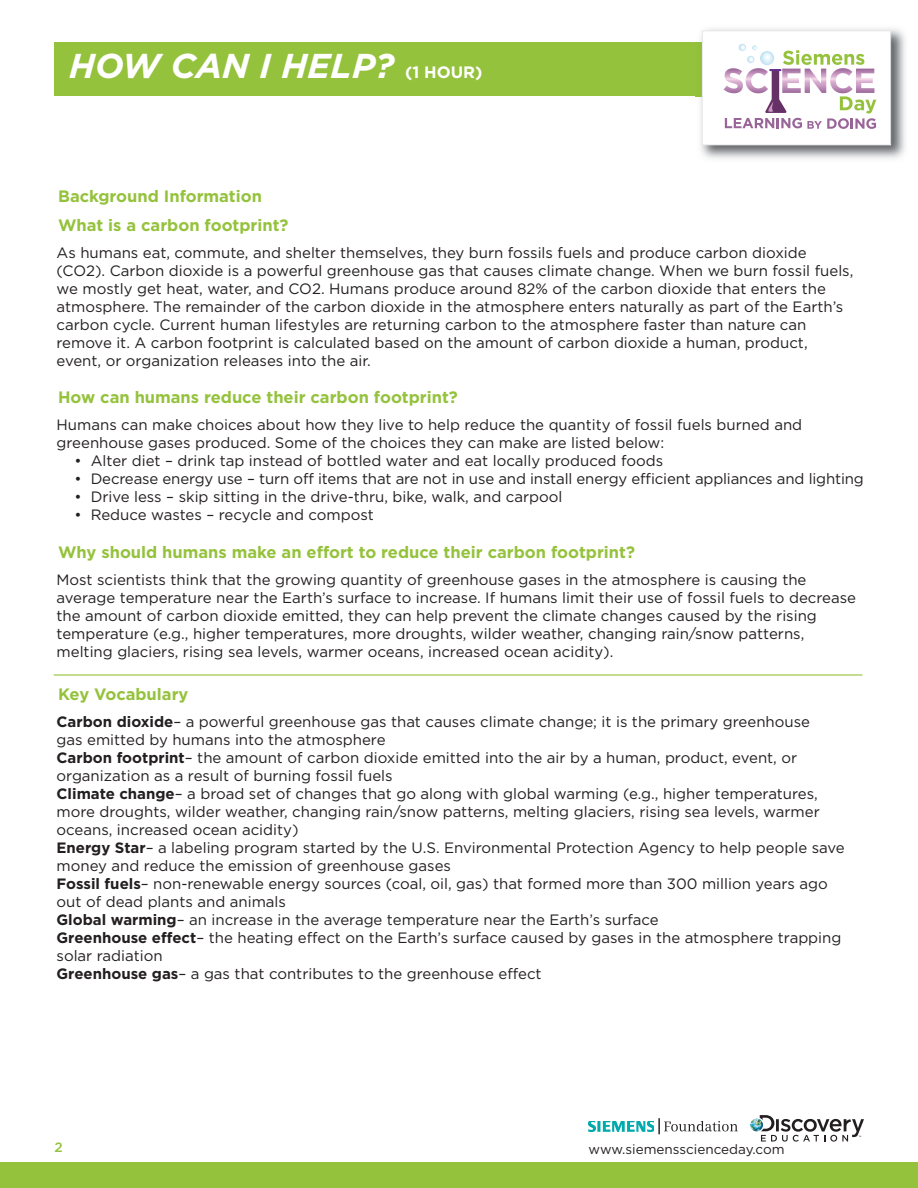
<style>
.page{position:relative;width:918px;height:1188px;background:#fff}
.page>*{position:absolute;margin:0;border:0;box-sizing:border-box;transform-origin:0 0}
.t1{font:italic 700 34.5px "Gotham";color:#fff}
.t2{font:700 16.5px/28.5px "Gotham";color:#95c23c}
.t3{font:15px/18px "Gotham";color:#231f20}
.t4{font:13.5px "Gotham";color:#231f20}
.t5{font:500 13.5px "Gotham";color:#95c23c}
.s1{font-style:normal;font-size:16.5px}
.s2{font-weight:700}
</style>
<div class="page">
<div style="left:54px;top:42px;width:651px;height:54px;background:#95c23c"></div>
<img style="left:696px;top:28px;width:209px;height:131px">
<img style="left:696px;top:42px;width:6px;height:54px">
<div style="left:703px;top:31px;width:187px;height:113px;background:#fff"></div>
<div style="left:702px;top:30px;width:189px;height:115px;border:1px solid #e7e8e9"></div>
<svg style="left:724px;top:44px;width:152px;height:85px"></svg>
<div style="left:0;top:1163px;width:918px;height:25px;background:#95c23c"></div>
<img style="left:589px;top:1121px;width:65px;height:10px">
<svg style="left:659px;top:1118px;width:79px;height:16px"></svg>
<svg style="left:750px;top:1115px;width:114px;height:27px"></svg>
<hr style="left:54px;top:674px;width:808px;height:2px;background:#95c23c">
<h1 class="t1" style="left:69px;top:46px;width:415px">HOW CAN I HELP? <span class="s1">(1 HOUR)</span></h1>
<p class="t2" style="left:58px;top:182px;width:232px">Background Information<br>What is a carbon footprint?</p>
<p class="t3" style="left:57px;top:244px;width:798px">As humans eat, commute, and shelter themselves, they burn fossils fuels and produce carbon dioxide (CO2). Carbon dioxide is a powerful greenhouse gas that causes climate change. When we burn fossil fuels, we mostly get heat, water, and CO2. Humans produce around 82% of the carbon dioxide that enters the atmosphere. The remainder of the carbon dioxide in the atmosphere enters naturally as part of the Earth’s carbon cycle. Current human lifestyles are returning carbon to the atmosphere faster than nature can remove it. A carbon footprint is calculated based on the amount of carbon dioxide a human, product, event, or organization releases into the air.</p>
<p class="t2" style="left:58px;top:383px;width:401px">How can humans reduce their carbon footprint?</p>
<p class="t3" style="left:57px;top:416px;width:747px">Humans can make choices about how they live to help reduce the quantity of fossil fuels burned and greenhouse gases produced. Some of the choices they can make are listed below:</p>
<p class="t3" style="left:75px;top:452px;width:590px">• Alter diet – drink tap instead of bottled water and eat locally produced foods</p>
<p class="t3" style="left:75px;top:470px;width:791px">• Decrease energy use – turn off items that are not in use and install energy efficient appliances and lighting</p>
<p class="t3" style="left:75px;top:488px;width:489px">• Drive less – skip sitting in the drive-thru, bike, walk, and carpool</p>
<p class="t3" style="left:75px;top:506px;width:301px">• Reduce wastes – recycle and compost</p>
<p class="t2" style="left:58px;top:538px;width:578px">Why should humans make an effort to reduce their carbon footprint?</p>
<p class="t3" style="left:57px;top:571px;width:801px">Most scientists think that the growing quantity of greenhouse gases in the atmosphere is causing the average temperature near the Earth’s surface to increase. If humans limit their use of fossil fuels to decrease the amount of carbon dioxide emitted, they can help prevent the climate changes caused by the rising temperature (e.g., higher temperatures, more droughts, wilder weather, changing rain/snow patterns, melting glaciers, rising sea levels, warmer oceans, increased ocean acidity).</p>
<p class="t2" style="left:58px;top:680px;width:132px">Key Vocabulary</p>
<p class="t3" style="left:57px;top:713px;width:790px"><span class="s2">Carbon dioxide</span>– a powerful greenhouse gas that causes climate change; it is the primary greenhouse<br>gas emitted by humans into the atmosphere<br><span class="s2">Carbon footprint</span>– the amount of carbon dioxide emitted into the air by a human, product, event, or organization as a result of burning fossil fuels<br><span class="s2">Climate change</span>– a broad set of changes that go along with global warming (e.g., higher temperatures, more droughts, wilder weather, changing rain/snow patterns, melting glaciers, rising sea levels, warmer oceans, increased ocean acidity)<br><span class="s2">Energy Star</span>– a labeling program started by the U.S. Environmental Protection Agency to help people save money and reduce the emission of greenhouse gases<br><span class="s2">Fossil fuels</span>– non-renewable energy sources (coal, oil, gas) that formed more than 300 million years ago out of dead plants and animals<br><span class="s2">Global warming</span>– an increase in the average temperature near the Earth’s surface<br><span class="s2">Greenhouse effect</span>– the heating effect on the Earth’s surface caused by gases in the atmosphere trapping solar radiation<br><span class="s2">Greenhouse gas</span>– a gas that contributes to the greenhouse effect</p>
<p class="t5" style="left:54px;top:1139px;width:10px">2</p>
<p class="t4" style="left:589px;top:1142px;width:197px">www.siemensscienceday.com</p>
</div>
